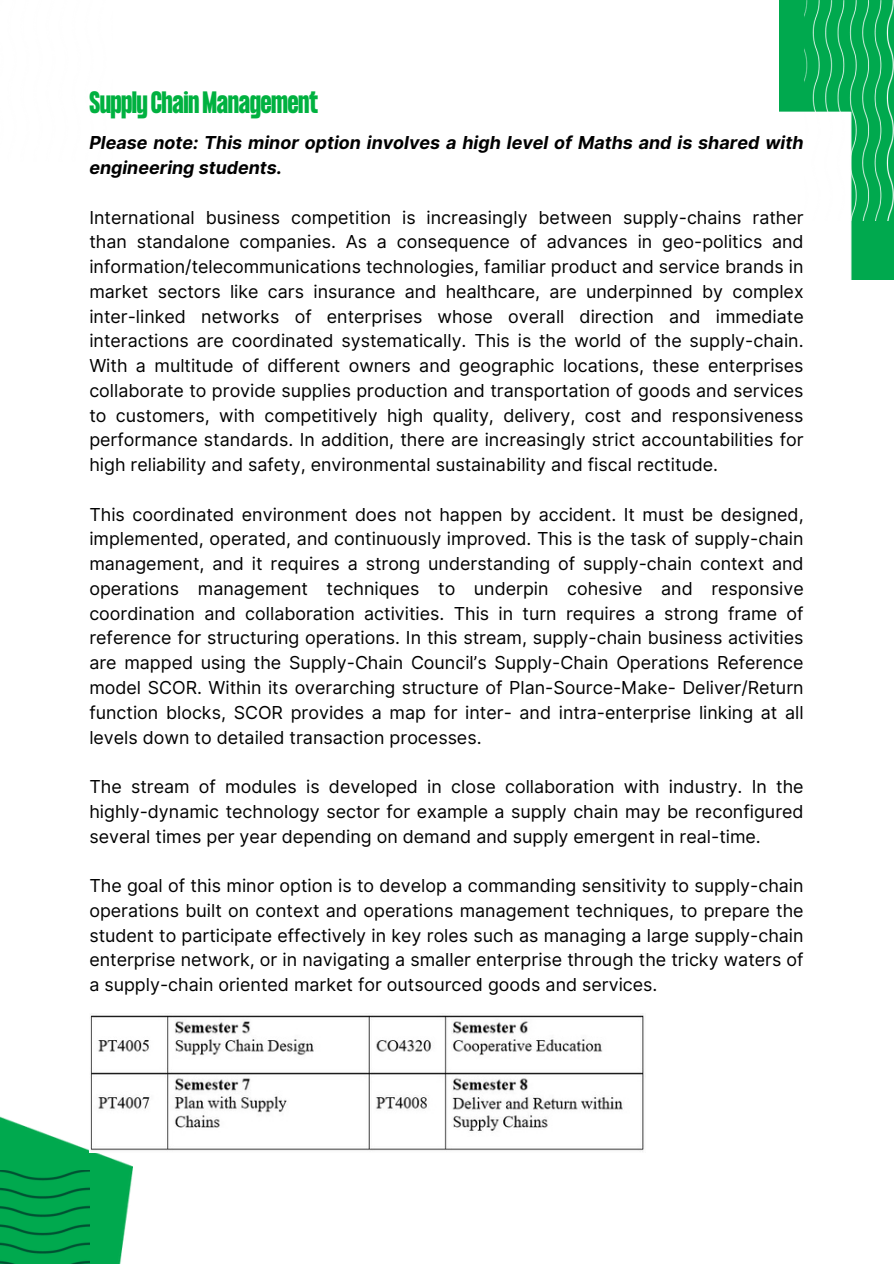
<style>
.page{position:relative;width:894px;height:1264px;background:#fff}
.page>*{position:absolute;margin:0;border:0;box-sizing:border-box;transform-origin:0 0}
.t1{font:700 27px "Formula Condensed";color:#00b140}
.t2{font:17.85px/24.8px "Inter";color:#000;text-align:justify}
.t3{font:italic 700 17.85px/24.8px "Inter";color:#000}
</style>
<div class="page">
<img style="left:0;top:1116px;width:132px;height:147px">
<img style="left:0;top:1169px;width:90px;height:94px">
<img style="left:779px;top:0;width:114px;height:279px">
<img style="left:804px;top:0;width:89px;height:221px">
<img style="left:89px;top:1014px;width:555px;height:137px">
<p class="t1" style="left:89px;top:88px;width:230px">Supply Chain Management</p>
<p class="t3" style="left:89px;top:130px;width:715px">Please note: This minor option involves a high level of Maths and is shared with engineering students.</p>
<p class="t2" style="left:89px;top:205px;width:715px">International business competition is increasingly between supply-chains rather than standalone companies. As a consequence of advances in geo-politics and information/telecommunications technologies, familiar product and service brands in market sectors like cars insurance and healthcare, are underpinned by complex inter-linked networks of enterprises whose overall direction and immediate interactions are coordinated systematically. This is the world of the supply-chain.<br>With a multitude of different owners and geographic locations, these enterprises collaborate to provide supplies production and transportation of goods and services to customers, with competitively high quality, delivery, cost and responsiveness performance standards. In addition, there are increasingly strict accountabilities for high reliability and safety, environmental sustainability and fiscal rectitude.</p>
<p class="t2" style="left:89px;top:502px;width:715px">This coordinated environment does not happen by accident. It must be designed, implemented, operated, and continuously improved. This is the task of supply-chain management, and it requires a strong understanding of supply-chain context and operations management techniques to underpin cohesive and responsive coordination and collaboration activities. This in turn requires a strong frame of reference for structuring operations. In this stream, supply-chain business activities are mapped using the Supply-Chain Council’s Supply-Chain Operations Reference model SCOR. Within its overarching structure of Plan-Source-Make- Deliver/Return function blocks, SCOR provides a map for inter- and intra-enterprise linking at all levels down to detailed transaction processes.</p>
<h1 class="t2" style="left:89px;top:774px;width:715px">The stream of modules is developed in close collaboration with industry. In the highly-dynamic technology sector for example a supply chain may be reconfigured several times per year depending on demand and supply emergent in real-time.</h1>
<h2 class="t2" style="left:89px;top:873px;width:715px">The goal of this minor option is to develop a commanding sensitivity to supply-chain operations built on context and operations management techniques, to prepare the student to participate effectively in key roles such as managing a large supply-chain enterprise network, or in navigating a smaller enterprise through the tricky waters of a supply-chain oriented market for outsourced goods and services.</h2>
</div>
